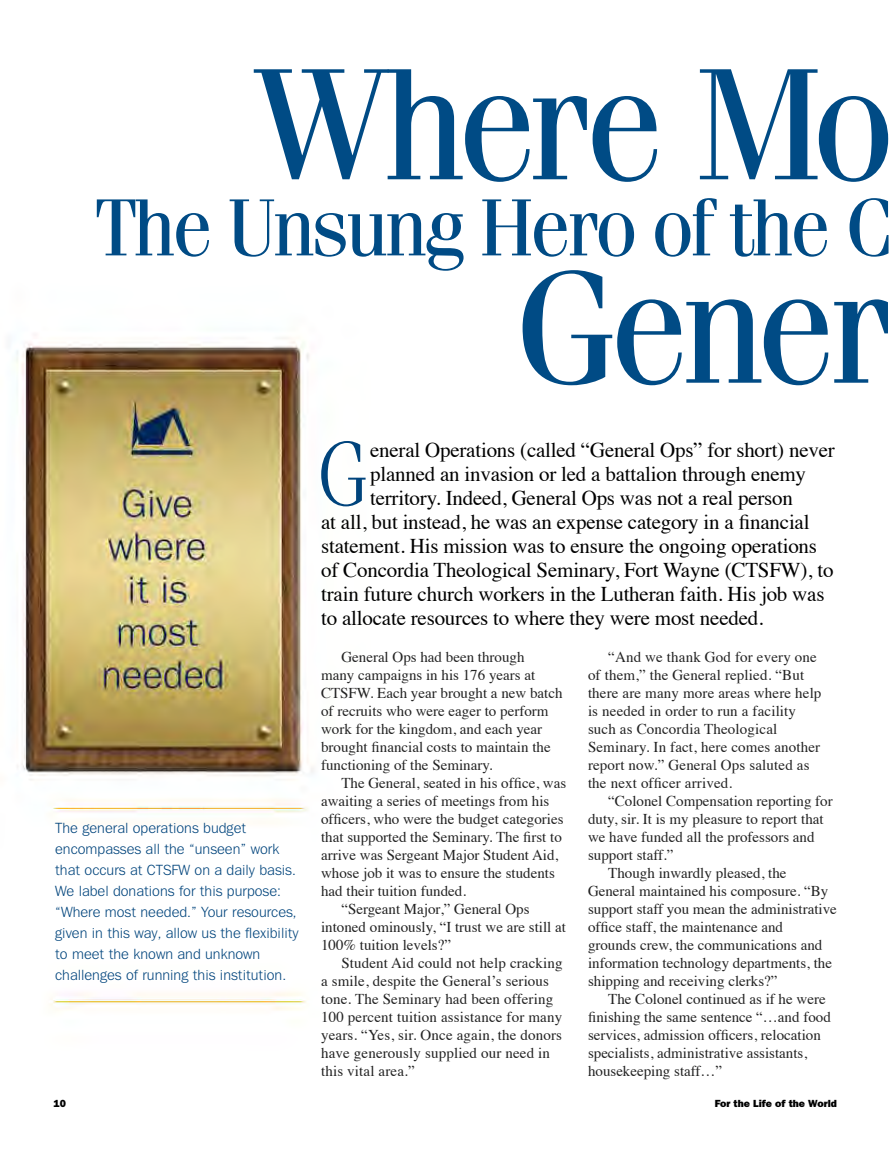
<style>
.page{position:relative;width:891px;height:1161px;background:#fff}
.page>*{position:absolute;margin:0;border:0;box-sizing:border-box;transform-origin:0 0}
.t1{font:159px "Fenice";letter-spacing:-.065em;color:#004b85}
.t2{font:300 90.3px "Fenice";color:#00447c}
.t3{font:80.85px "Fenice";letter-spacing:-.05em;color:#004b85}
.t4{font:21px "Times";letter-spacing:-.01em;color:#000}
.t5{font:15px/18px "Times";color:#222}
.t6{font:15px/21px "Tee Franklin";color:#00447c}
.t7{font:800 10.5px "Tee Franklin";color:#000}
</style>
<div class="page">
<img style="left:16px;top:337px;width:298px;height:673px">
<h1 class="t1" style="left:253px;top:30px;width:643px">Where Mo</h1>
<h3 class="t3" style="left:95px;top:179px;width:801px">The Unsung Hero of the C</h3>
<h1 class="t1" style="left:514px;top:233px;width:380px">Gener</h1>
<p class="t6" style="left:55px;top:817px;width:245px">The general operations budget encompasses all the “unseen” work that occurs at CTSFW on a daily basis.<br>We label donations for this purpose: “Where most needed.” Your resources, given in this way, allow us the flexibility to meet the known and unknown challenges of running this institution.</p>
<h2 class="t2" style="left:316px;top:421px;width:57px">G</h2>
<h3 class="t4" style="left:370px;top:430px;width:466px">eneral Operations (called “General Ops” for short) never</h3>
<h3 class="t4" style="left:370px;top:454px;width:438px">planned an invasion or led a battalion through enemy</h3>
<h3 class="t4" style="left:370px;top:478px;width:424px">territory. Indeed, General Ops was not a real person</h3>
<h3 class="t4" style="left:321px;top:502px;width:490px">at all, but instead, he was an expense category in a financial</h3>
<h3 class="t4" style="left:321px;top:526px;width:497px">statement. His mission was to ensure the ongoing operations</h3>
<h3 class="t4" style="left:321px;top:550px;width:514px">of Concordia Theological Seminary, Fort Wayne (CTSFW), to</h3>
<h3 class="t4" style="left:321px;top:574px;width:505px">train future church workers in the Lutheran faith. His job was</h3>
<h3 class="t4" style="left:321px;top:598px;width:444px">to allocate resources to where they were most needed.</h3>
<p class="t5" style="left:321px;top:647px;width:243px;text-indent:20px">General Ops had been through<br>many campaigns in his 176 years at CTSFW. Each year brought a new batch of recruits who were eager to perform work for the kingdom, and each year brought financial costs to maintain the functioning of the Seminary.</p>
<p class="t5" style="left:341px;top:773px;width:226px">The General, seated in his office, was</p>
<p class="t5" style="left:321px;top:791px;width:230px">awaiting a series of meetings from his</p>
<p class="t5" style="left:321px;top:809px;width:244px">officers, who were the budget categories</p>
<p class="t5" style="left:321px;top:827px;width:242px">that supported the Seminary. The first to</p>
<p class="t5" style="left:321px;top:845px;width:239px">arrive was Sergeant Major Student Aid,</p>
<p class="t5" style="left:321px;top:863px;width:235px">whose job it was to ensure the students</p>
<p class="t5" style="left:321px;top:881px;width:146px">had their tuition funded.</p>
<p class="t5" style="left:341px;top:899px;width:190px">“Sergeant Major,” General Ops</p>
<p class="t5" style="left:321px;top:917px;width:246px">intoned ominously, “I trust we are still at</p>
<p class="t5" style="left:321px;top:935px;width:131px">100% tuition levels?”</p>
<p class="t5" style="left:341px;top:953px;width:223px">Student Aid could not help cracking</p>
<p class="t5" style="left:321px;top:971px;width:230px">a smile, despite the General’s serious</p>
<p class="t5" style="left:321px;top:989px;width:234px">tone. The Seminary had been offering</p>
<p class="t5" style="left:321px;top:1007px;width:243px">100 percent tuition assistance for many</p>
<p class="t5" style="left:321px;top:1025px;width:242px">years. “Yes, sir. Once again, the donors</p>
<p class="t5" style="left:321px;top:1043px;width:230px">have generously supplied our need in</p>
<p class="t5" style="left:321px;top:1061px;width:95px">this vital area.”</p>
<p class="t5" style="left:588px;top:647px;width:235px;text-indent:20px">“And we thank God for every one of them,” the General replied. “But there are many more areas where help is needed in order to run a facility such as Concordia Theological Seminary. In fact, here comes another report now.” General Ops saluted as the next officer arrived.</p>
<p class="t5" style="left:608px;top:791px;width:226px">“Colonel Compensation reporting for</p>
<p class="t5" style="left:588px;top:809px;width:237px">duty, sir. It is my pleasure to report that</p>
<p class="t5" style="left:588px;top:827px;width:228px">we have funded all the professors and</p>
<p class="t5" style="left:588px;top:845px;width:87px">support staff.”</p>
<p class="t5" style="left:608px;top:863px;width:180px">Though inwardly pleased, the</p>
<p class="t5" style="left:588px;top:881px;width:242px">General maintained his composure. “By</p>
<p class="t5" style="left:588px;top:899px;width:250px">support staff you mean the administrative</p>
<p class="t5" style="left:588px;top:917px;width:197px">office staff, the maintenance and</p>
<p class="t5" style="left:588px;top:935px;width:236px">grounds crew, the communications and</p>
<p class="t5" style="left:588px;top:953px;width:246px">information technology departments, the</p>
<p class="t5" style="left:588px;top:971px;width:191px">shipping and receiving clerks?”</p>
<p class="t5" style="left:608px;top:989px;width:219px">The Colonel continued as if he were</p>
<p class="t5" style="left:588px;top:1007px;width:244px">finishing the same sentence “…and food</p>
<p class="t5" style="left:588px;top:1025px;width:234px">services, admission officers, relocation</p>
<p class="t5" style="left:588px;top:1043px;width:221px">specialists, administrative assistants,</p>
<p class="t5" style="left:588px;top:1061px;width:136px">housekeeping staff…”</p>
<p class="t7" style="left:53px;top:1097px;width:14px">10</p>
<p class="t7" style="left:715px;top:1097px;width:124px">For the Life of the World</p>
</div>
